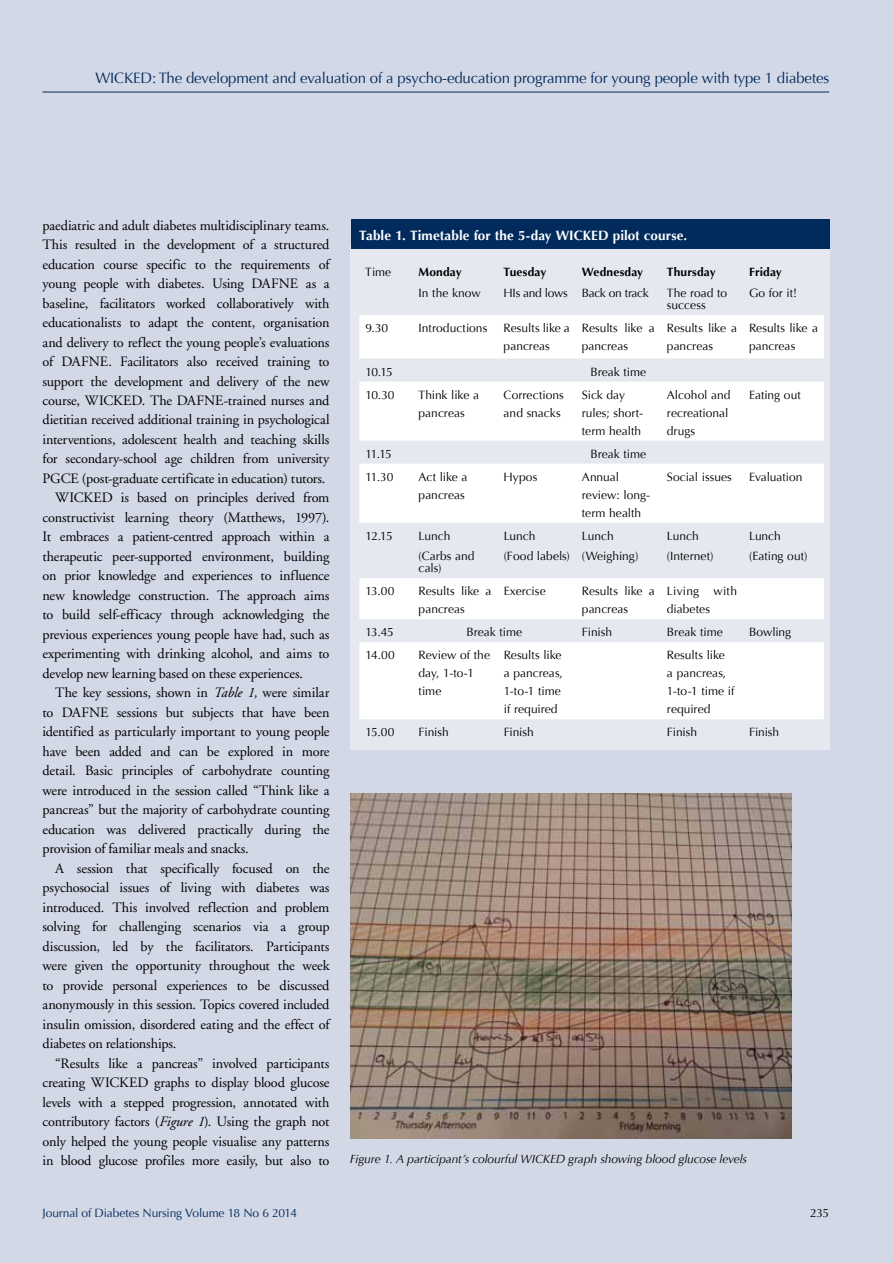
<style>
.page{position:relative;width:893px;height:1263px;background:#d3d8e6}
.page>*{position:absolute;margin:0;border:0;box-sizing:border-box;transform-origin:0 0}
.t1{font:15px "Optima";letter-spacing:-.01em;color:#002b5c}
.t2{font:14.25px "Adobe Garamond";letter-spacing:-.01em;color:#000}
.t3{font:700 13.5px "Optima";letter-spacing:.005em;color:#fff}
.t4{font:12px/18px "Optima";color:#000}
.t5{font:italic 12px "Optima";letter-spacing:-.01em;color:#000}
.t6{font:12px "Optima";letter-spacing:-.015em;color:#002b5c}
.t7{font:700 12px "Optima";letter-spacing:.015em;color:#000}
.t8{font:12px "Optima";letter-spacing:-.035em;color:#000}
.t9{font:12px "Optima";letter-spacing:-.03em;color:#000}
.s1{font-style:italic}
</style>
<div class="page">
<hr style="left:43px;top:92px;width:786px;height:1px;background:#002b5c">
<div style="left:351px;top:244px;width:479px;height:506px;background:#e6e8f0"></div>
<div style="left:351px;top:219px;width:478px;height:30px;background:#002b5c"></div>
<svg style="left:359px;top:315px;width:465px;height:404px;fill:#fff"></svg>
<img style="left:351px;top:794px;width:441px;height:344px">
<p class="t1" style="left:95px;top:69px;width:735px">WICKED: The development and evaluation of a psycho-education programme for young people with type 1 diabetes</p>
<p class="t2" style="left:43px;top:217px;width:288px">paediatric and adult diabetes multidisciplinary teams.</p>
<p class="t2" style="left:43px;top:237px;width:288px">This resulted in the development of a structured</p>
<p class="t2" style="left:43px;top:256px;width:288px">education course specific to the requirements of</p>
<p class="t2" style="left:43px;top:276px;width:288px">young people with diabetes. Using DAFNE as a</p>
<p class="t2" style="left:43px;top:295px;width:288px">baseline, facilitators worked collaboratively with</p>
<p class="t2" style="left:43px;top:315px;width:288px">educationalists to adapt the content, organisation</p>
<p class="t2" style="left:43px;top:334px;width:288px">and delivery to reflect the young people’s evaluations</p>
<p class="t2" style="left:43px;top:354px;width:288px">of DAFNE. Facilitators also received training to</p>
<p class="t2" style="left:43px;top:373px;width:288px">support the development and delivery of the new</p>
<p class="t2" style="left:43px;top:393px;width:288px">course, WICKED. The DAFNE-trained nurses and</p>
<p class="t2" style="left:43px;top:412px;width:288px">dietitian received additional training in psychological</p>
<p class="t2" style="left:43px;top:432px;width:288px">interventions, adolescent health and teaching skills</p>
<p class="t2" style="left:43px;top:451px;width:288px">for secondary-school age children from university</p>
<p class="t2" style="left:43px;top:471px;width:284px">PGCE (post-graduate certificate in education) tutors.</p>
<p class="t2" style="left:55px;top:490px;width:276px">WICKED is based on principles derived from</p>
<p class="t2" style="left:43px;top:510px;width:288px">constructivist learning theory (Matthews, 1997).</p>
<p class="t2" style="left:43px;top:529px;width:288px">It embraces a patient-centred approach within a</p>
<p class="t2" style="left:43px;top:549px;width:288px">therapeutic peer-supported environment, building</p>
<p class="t2" style="left:43px;top:568px;width:288px">on prior knowledge and experiences to influence</p>
<p class="t2" style="left:43px;top:588px;width:288px">new knowledge construction. The approach aims</p>
<p class="t2" style="left:43px;top:607px;width:288px">to build self-efficacy through acknowledging the</p>
<p class="t2" style="left:43px;top:627px;width:288px">previous experiences young people have had, such as</p>
<p class="t2" style="left:43px;top:646px;width:288px">experimenting with drinking alcohol, and aims to</p>
<p class="t2" style="left:43px;top:666px;width:262px">develop new learning based on these experiences.</p>
<p class="t2" style="left:55px;top:685px;width:276px">The key sessions, shown in <span class="s1">Table 1,</span> were similar</p>
<p class="t2" style="left:43px;top:705px;width:288px">to DAFNE sessions but subjects that have been</p>
<p class="t2" style="left:43px;top:724px;width:288px">identified as particularly important to young people</p>
<p class="t2" style="left:43px;top:744px;width:288px">have been added and can be explored in more</p>
<p class="t2" style="left:43px;top:763px;width:288px">detail. Basic principles of carbohydrate counting</p>
<p class="t2" style="left:43px;top:783px;width:288px">were introduced in the session called “Think like a</p>
<p class="t2" style="left:43px;top:802px;width:288px">pancreas” but the majority of carbohydrate counting</p>
<p class="t2" style="left:43px;top:822px;width:288px">education was delivered practically during the</p>
<p class="t2" style="left:43px;top:841px;width:208px">provision of familiar meals and snacks.</p>
<p class="t2" style="left:55px;top:861px;width:276px">A session that specifically focused on the</p>
<p class="t2" style="left:43px;top:880px;width:288px">psychosocial issues of living with diabetes was</p>
<p class="t2" style="left:43px;top:900px;width:288px">introduced. This involved reflection and problem</p>
<p class="t2" style="left:43px;top:919px;width:289px">solving for challenging scenarios via a group</p>
<p class="t2" style="left:43px;top:939px;width:288px">discussion, led by the facilitators. Participants</p>
<p class="t2" style="left:43px;top:958px;width:289px">were given the opportunity throughout the week</p>
<p class="t2" style="left:43px;top:978px;width:288px">to provide personal experiences to be discussed</p>
<p class="t2" style="left:43px;top:997px;width:288px">anonymously in this session. Topics covered included</p>
<p class="t2" style="left:43px;top:1017px;width:289px">insulin omission, disordered eating and the effect of</p>
<p class="t2" style="left:43px;top:1036px;width:135px">diabetes on relationships.</p>
<p class="t2" style="left:55px;top:1056px;width:276px">“Results like a pancreas” involved participants</p>
<p class="t2" style="left:43px;top:1075px;width:289px">creating WICKED graphs to display blood glucose</p>
<p class="t2" style="left:43px;top:1095px;width:288px">levels with a stepped progression, annotated with</p>
<p class="t2" style="left:43px;top:1114px;width:289px">contributory factors (<span class="s1">Figure 1</span>). Using the graph not</p>
<p class="t2" style="left:43px;top:1134px;width:288px">only helped the young people visualise any patterns</p>
<p class="t2" style="left:43px;top:1153px;width:288px">in blood glucose profiles more easily, but also to</p>
<p class="t3" style="left:359px;top:228px;width:329px">Table 1. Timetable for the 5-day WICKED pilot course.</p>
<p class="t4" style="left:365px;top:264px;width:27px">Time</p>
<p class="t7" style="left:419px;top:265px;width:45px">Monday</p>
<p class="t4" style="left:419px;top:284px;width:64px">In the know</p>
<p class="t7" style="left:504px;top:265px;width:44px">Tuesday</p>
<p class="t9" style="left:504px;top:286px;width:66px">HIs and lows</p>
<p class="t7" style="left:582px;top:265px;width:63px">Wednesday</p>
<p class="t8" style="left:582px;top:286px;width:68px">Back on track</p>
<p class="t7" style="left:667px;top:265px;width:50px">Thursday</p>
<p class="t4" style="left:667px;top:287px;width:62px;line-height:12px">The road to success</p>
<p class="t7" style="left:749px;top:265px;width:34px">Friday</p>
<p class="t4" style="left:749px;top:284px;width:50px">Go for it!</p>
<p class="t4" style="left:365px;top:319px;width:24px">9.30</p>
<p class="t4" style="left:419px;top:319px;width:70px">Introductions</p>
<p class="t4" style="left:504px;top:319px;width:68px">Results like a pancreas</p>
<p class="t4" style="left:582px;top:319px;width:75px">Results like a pancreas</p>
<p class="t4" style="left:667px;top:319px;width:72px">Results like a pancreas</p>
<p class="t4" style="left:749px;top:319px;width:70px">Results like a pancreas</p>
<p class="t4" style="left:365px;top:363px;width:29px">10.15</p>
<p class="t4" style="left:590px;top:363px;width:57px">Break time</p>
<p class="t4" style="left:365px;top:386px;width:31px">10.30</p>
<p class="t4" style="left:419px;top:386px;width:62px">Think like a pancreas</p>
<p class="t4" style="left:504px;top:386px;width:62px">Corrections and snacks</p>
<p class="t4" style="left:582px;top:386px;width:63px">Sick day rules; short&shy;term health</p>
<p class="t4" style="left:667px;top:386px;width:65px">Alcohol and recreational drugs</p>
<p class="t4" style="left:749px;top:386px;width:53px">Eating out</p>
<p class="t4" style="left:365px;top:445px;width:28px">11.15</p>
<p class="t4" style="left:590px;top:445px;width:57px">Break time</p>
<p class="t4" style="left:365px;top:468px;width:30px">11.30</p>
<p class="t4" style="left:419px;top:468px;width:50px">Act like a pancreas</p>
<p class="t4" style="left:504px;top:468px;width:35px">Hypos</p>
<p class="t4" style="left:582px;top:468px;width:70px">Annual review: long&shy;term health</p>
<p class="t4" style="left:667px;top:468px;width:66px">Social issues</p>
<p class="t4" style="left:749px;top:468px;width:55px">Evaluation</p>
<p class="t4" style="left:365px;top:527px;width:29px">12.15</p>
<p class="t4" style="left:419px;top:525px;width:57px;line-height:20.5px">Lunch (Carbs and</p>
<p class="t4" style="left:419px;top:559px;width:24px">cals)</p>
<p class="t4" style="left:504px;top:525px;width:68px;line-height:20.5px">Lunch<br>(Food labels)</p>
<p class="t4" style="left:582px;top:525px;width:58px;line-height:20.5px">Lunch (Weighing)</p>
<p class="t4" style="left:667px;top:525px;width:48px;line-height:20.5px">Lunch (Internet)</p>
<p class="t4" style="left:749px;top:525px;width:60px;line-height:20.5px">Lunch (Eating out)</p>
<p class="t4" style="left:365px;top:582px;width:31px">13.00</p>
<p class="t4" style="left:419px;top:582px;width:75px">Results like a pancreas</p>
<p class="t4" style="left:504px;top:582px;width:44px">Exercise</p>
<p class="t4" style="left:582px;top:582px;width:75px">Results like a pancreas</p>
<p class="t4" style="left:667px;top:582px;width:72px">Living with diabetes</p>
<p class="t4" style="left:365px;top:623px;width:30px">13.45</p>
<p class="t4" style="left:466px;top:623px;width:57px">Break time</p>
<p class="t4" style="left:582px;top:623px;width:32px">Finish</p>
<p class="t4" style="left:667px;top:623px;width:57px">Break time</p>
<p class="t4" style="left:749px;top:623px;width:44px">Bowling</p>
<p class="t4" style="left:365px;top:646px;width:31px">14.00</p>
<p class="t4" style="left:419px;top:646px;width:73px">Review of the day, 1-to-1 time</p>
<p class="t4" style="left:504px;top:646px;width:61px">Results like a pancreas,<br>1-to-1 time if required</p>
<p class="t4" style="left:667px;top:646px;width:69px">Results like<br>a pancreas,<br>1-to-1 time if required</p>
<p class="t4" style="left:365px;top:723px;width:31px">15.00</p>
<p class="t4" style="left:419px;top:723px;width:32px">Finish</p>
<p class="t4" style="left:504px;top:723px;width:32px">Finish</p>
<p class="t4" style="left:667px;top:723px;width:32px">Finish</p>
<p class="t4" style="left:749px;top:723px;width:32px">Finish</p>
<p class="t5" style="left:350px;top:1151px;width:399px">Figure 1. A participant’s colourful WICKED graph showing blood glucose levels</p>
<p class="t6" style="left:43px;top:1205px;width:256px">Journal of Diabetes Nursing Volume 18 No 6 2014</p>
<p class="t4" style="left:810px;top:1204px;width:21px">235</p>
</div>
